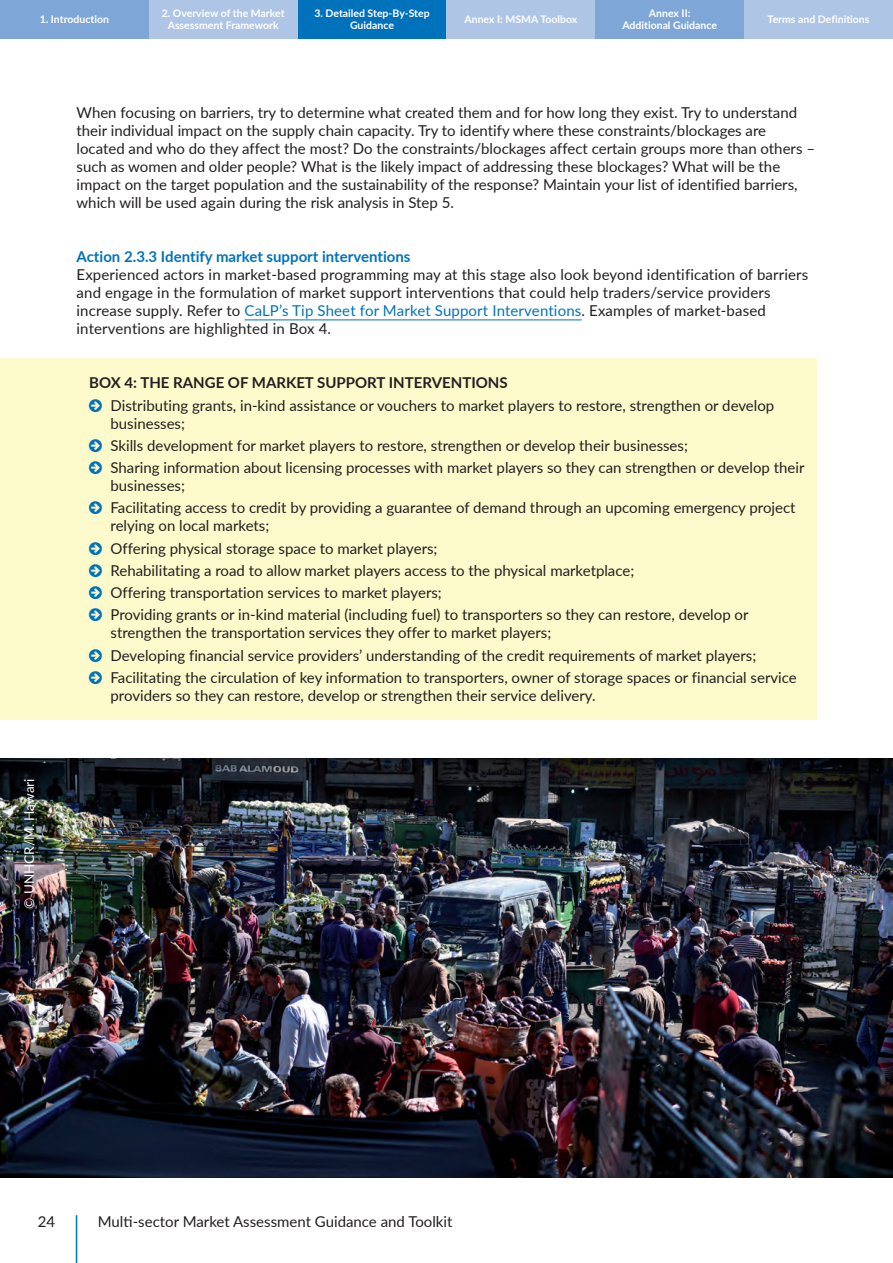
<style>
.page{position:relative;width:893px;height:1263px;background:#fff}
.page>*{position:absolute;margin:0;border:0;box-sizing:border-box;transform-origin:0 0}
.t1{font:15px/18px "Lato";color:#231f20}
.t2{font:700 15px "Lato";color:#0072bc}
.t3{font:700 15px "Lato";color:#231f20}
.t4{font:13.5px "Lato";color:#fff}
.t5{font:700 10.5px/12px "Lato";color:#fff;text-align:center}
.s1{color:#0072bc}
</style>
<div class="page">
<hr style="left:76px;top:1215px;width:1px;height:48px;background:#0072bc">
<div style="left:0;top:0;width:149px;height:38px;background:#7ea7d8"></div>
<div style="left:149px;top:0;width:149px;height:38px;background:#aec5e5"></div>
<div style="left:298px;top:0;width:148px;height:38px;background:#0072bc"></div>
<div style="left:595px;top:0;width:149px;height:38px;background:#7ea7d8"></div>
<div style="left:744px;top:0;width:149px;height:38px;background:#aec5e5"></div>
<div style="left:446px;top:0;width:149px;height:38px;background:#aec5e5"></div>
<div style="left:0;top:358px;width:816px;height:361px;background:#fcf9cb"></div>
<hr style="left:245px;top:320px;width:337px;height:1px;background:#0072bc">
<img style="left:0;top:758px;width:893px;height:420px">
<p class="t5" style="left:40px;top:13px;width:71px">1. Introduction</p>
<p class="t5" style="left:162px;top:7px;width:124px">2. Overview of the Market<br>Assessment Framework</p>
<p class="t5" style="left:314px;top:7px;width:117px">3. Detailed Step-By-Step<br>Guidance</p>
<p class="t5" style="left:622px;top:7px;width:96px">Annex II:<br>Additional Guidance</p>
<p class="t5" style="left:464px;top:13px;width:114px">Annex I: MSMA Toolbox</p>
<p class="t5" style="left:768px;top:13px;width:103px">Terms and Definitions</p>
<p class="t1" style="left:77px;top:103px;width:740px">When focusing on barriers, try to determine what created them and for how long they exist. Try to understand their individual impact on the supply chain capacity. Try to identify where these constraints/blockages are located and who do they affect the most? Do the constraints/blockages affect certain groups more than others – such as women and older people? What is the likely impact of addressing these blockages? What will be the impact on the target population and the sustainability of the response? Maintain your list of identified barriers, which will be used again during the risk analysis in Step 5.</p>
<p class="t2" style="left:77px;top:246px;width:335px">Action 2.3.3 Identify market support interventions</p>
<p class="t1" style="left:77px;top:265px;width:733px">Experienced actors in market-based programming may at this stage also look beyond identification of barriers and engage in the formulation of market support interventions that could help traders/service providers increase supply. Refer to <span class="s1">CaLP’s Tip Sheet for Market Support Interventions</span>. Examples of market-based interventions are highlighted in Box 4.</p>
<p class="t4" style="left:19px;top:909px;width:132px;rotate:-90deg">© UNHCR/M. Hawari</p>
<p class="t3" style="left:89px;top:372px;width:420px">BOX 4: THE RANGE OF MARKET SUPPORT INTERVENTIONS</p>
<p class="t1" style="left:111px;top:396px;width:665px">Distributing grants, in-kind assistance or vouchers to market players to restore, strengthen or develop businesses;</p>
<p class="t1" style="left:111px;top:434px;width:695px;line-height:22.2px">Skills development for market players to restore, strengthen or develop their businesses;<br>Sharing information about licensing processes with market players so they can strengthen or develop their</p>
<p class="t1" style="left:111px;top:474px;width:686px;line-height:22.2px">businesses;<br>Facilitating access to credit by providing a guarantee of demand through an upcoming emergency project</p>
<p class="t1" style="left:111px;top:514px;width:639px;line-height:22.2px">relying on local markets;<br>Offering physical storage space to market players;<br>Rehabilitating a road to allow market players access to the physical marketplace;<br>Offering transportation services to market players;<br>Providing grants or in-kind material (including fuel) to transporters so they can restore, develop or</p>
<p class="t1" style="left:111px;top:621px;width:688px;line-height:22.2px">strengthen the transportation services they offer to market players;<br>Developing financial service providers’ understanding of the credit requirements of market players;<br>Facilitating the circulation of key information to transporters, owner of storage spaces or financial service</p>
<p class="t1" style="left:111px;top:686px;width:487px">providers so they can restore, develop or strengthen their service delivery.</p>
<p class="t1" style="left:38px;top:1212px;width:19px">24</p>
<p class="t1" style="left:98px;top:1212px;width:356px">Multi-sector Market Assessment Guidance and Toolkit</p>
</div>
